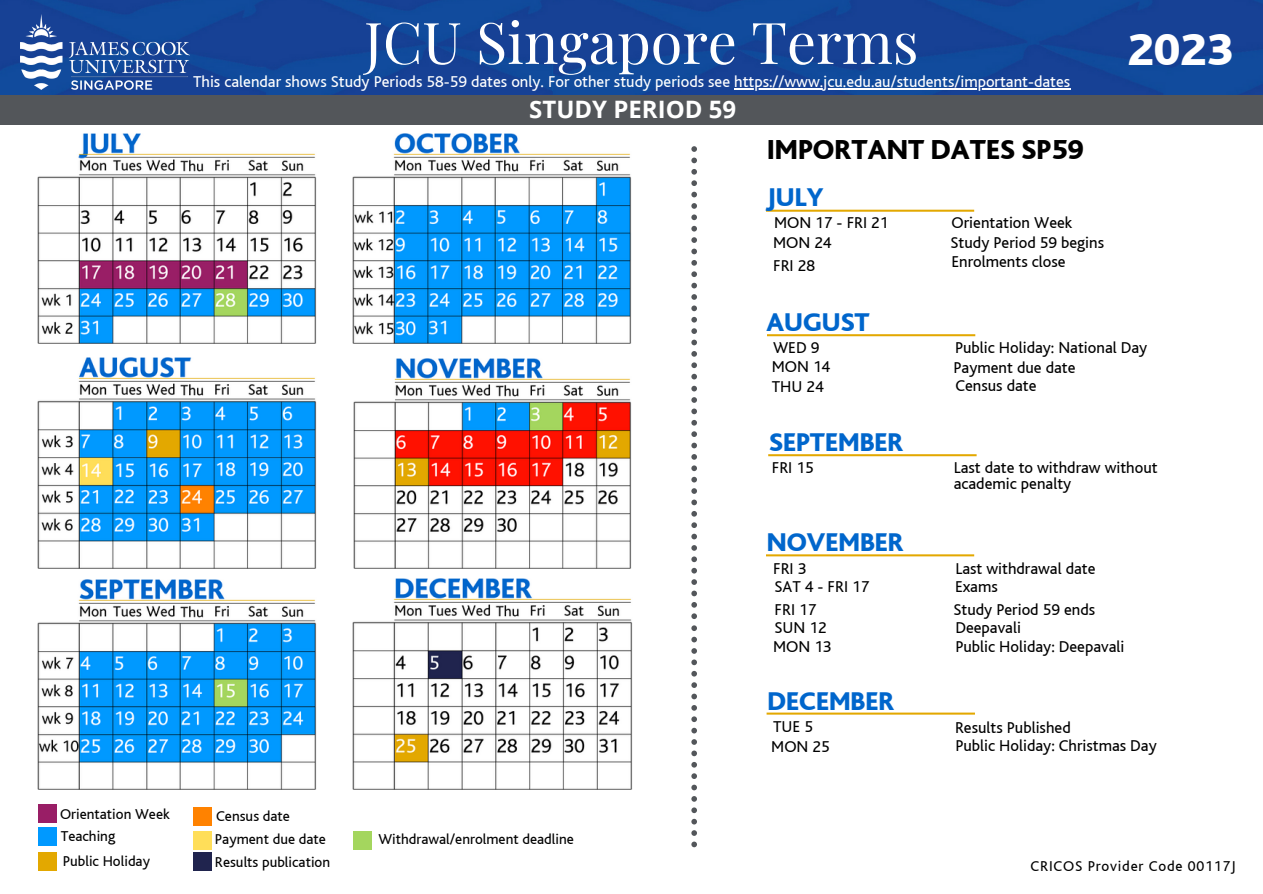
<style>
.page{position:relative;width:1263px;height:894px;background:#fff}
.page>*{position:absolute;margin:0;border:0;box-sizing:border-box;transform-origin:0 0}
.t1{font:57.45px "Playfair Display";color:#fff}
.t2{font:800 47.25px "Bliss";color:#fff}
.t3{font:800 28.95px "Bliss";color:#000}
.t4{font:800 27px "Bliss";color:#06c}
.t5{font:700 24px "Open Sans";color:#fff}
.t6{font:16.5px/19.5px "Bliss";color:#000}
.t7{font:16.5px "Bliss";color:#fff}
.t8{font:15px "Bliss";color:#000}
.t9{font:15px "Bliss";letter-spacing:.055em;color:#000}
</style>
<div class="page">
<svg style="left:766px;top:210px;width:208px;height:2px"></svg>
<svg style="left:767px;top:334px;width:208px;height:2px"></svg>
<svg style="left:768px;top:454px;width:209px;height:2px"></svg>
<svg style="left:691px;top:146px;width:6px;height:233px"></svg>
<svg style="left:691px;top:385px;width:6px;height:234px"></svg>
<svg style="left:691px;top:625px;width:6px;height:223px"></svg>
<svg style="left:766px;top:554px;width:208px;height:2px"></svg>
<img style="left:0;top:0;width:1263px;height:98px">
<div style="left:0;top:95px;width:1262px;height:29px;background:#53565a"></div>
<hr style="left:734px;top:88px;width:336px;height:1px;background:#fff">
<img style="left:21px;top:14px;width:169px;height:75px">
<svg style="left:767px;top:712px;width:208px;height:2px"></svg>
<img style="left:38px;top:133px;width:279px;height:211px">
<img style="left:38px;top:358px;width:279px;height:210px">
<img style="left:38px;top:579px;width:279px;height:210px">
<img style="left:353px;top:133px;width:279px;height:211px">
<img style="left:353px;top:358px;width:278px;height:210px">
<div style="left:38px;top:826px;width:19px;height:18px;background:#09f"></div>
<div style="left:193px;top:852px;width:19px;height:18px;background:#20244e"></div>
<div style="left:353px;top:830px;width:18px;height:18px;background:#a4d65e"></div>
<div style="left:193px;top:830px;width:19px;height:18px;background:#ffde59"></div>
<div style="left:193px;top:806px;width:19px;height:19px;background:#ff8200"></div>
<div style="left:38px;top:851px;width:19px;height:19px;background:#e3a800"></div>
<div style="left:38px;top:803px;width:18px;height:18px;background:#991e66"></div>
<img style="left:353px;top:578px;width:280px;height:211px">
<h1 class="t1" style="left:364px;top:2px;width:556px">JCU Singapore Terms</h1>
<h3 class="t5" style="left:529px;top:92px;width:208px">STUDY PERIOD 59</h3>
<p class="t7" style="left:193px;top:73px;width:879px">This calendar shows Study Periods 58-59 dates only. For other study periods see https://www.jcu.edu.au/students/important-dates</p>
<h3 class="t3" style="left:767px;top:134px;width:318px">IMPORTANT DATES SP59</h3>
<h3 class="t4" style="left:766px;top:183px;width:59px">JULY</h3>
<p class="t6" style="left:774px;top:213px;width:116px">MON 17 - FRI 21</p>
<p class="t6" style="left:951px;top:213px;width:122px">Orientation Week</p>
<p class="t6" style="left:773px;top:233px;width:60px">MON 24</p>
<p class="t6" style="left:951px;top:233px;width:155px">Study Period 59 begins<br>Enrolments close</p>
<p class="t6" style="left:773px;top:256px;width:43px">FRI 28</p>
<h3 class="t4" style="left:767px;top:308px;width:105px">AUGUST</h3>
<h2 class="t2" style="left:1127px;top:25px;width:107px">2023</h2>
<p class="t6" style="left:773px;top:338px;width:48px">WED 9</p>
<p class="t6" style="left:955px;top:337px;width:194px">Public Holiday: National Day</p>
<p class="t6" style="left:772px;top:357px;width:60px">MON 14</p>
<p class="t6" style="left:953px;top:358px;width:124px">Payment due date</p>
<p class="t6" style="left:772px;top:377px;width:54px">THU 24</p>
<p class="t6" style="left:955px;top:376px;width:83px">Census date</p>
<h3 class="t4" style="left:769px;top:428px;width:136px">SEPTEMBER</h3>
<p class="t6" style="left:772px;top:458px;width:43px">FRI 15</p>
<p class="t6" style="left:954px;top:460px;width:205px;line-height:15.8px">Last date to withdraw without academic penalty</p>
<h3 class="t4" style="left:767px;top:528px;width:138px">NOVEMBER</h3>
<p class="t6" style="left:773px;top:558px;width:35px">FRI 3</p>
<p class="t6" style="left:955px;top:558px;width:142px">Last withdrawal date</p>
<p class="t6" style="left:774px;top:577px;width:96px">SAT 4 - FRI 17</p>
<p class="t6" style="left:955px;top:577px;width:44px">Exams</p>
<p class="t6" style="left:774px;top:599px;width:43px">FRI 17</p>
<p class="t6" style="left:953px;top:600px;width:143px">Study Period 59 ends</p>
<p class="t6" style="left:774px;top:618px;width:54px">SUN 12</p>
<p class="t6" style="left:955px;top:618px;width:67px">Deepavali</p>
<p class="t6" style="left:773px;top:637px;width:60px">MON 13</p>
<h3 class="t4" style="left:767px;top:686px;width:128px">DECEMBER</h3>
<p class="t6" style="left:955px;top:637px;width:171px">Public Holiday: Deepavali</p>
<p class="t6" style="left:773px;top:717px;width:41px">TUE 5</p>
<p class="t6" style="left:955px;top:717px;width:117px">Results Published</p>
<p class="t8" style="left:60px;top:805px;width:111px">Orientation Week</p>
<p class="t8" style="left:216px;top:808px;width:75px">Census date</p>
<p class="t8" style="left:215px;top:854px;width:117px">Results publication</p>
<p class="t8" style="left:61px;top:828px;width:56px">Teaching</p>
<p class="t8" style="left:378px;top:831px;width:197px">Withdrawal/enrolment deadline</p>
<p class="t8" style="left:215px;top:831px;width:112px">Payment due date</p>
<p class="t8" style="left:63px;top:853px;width:89px">Public Holiday</p>
<p class="t6" style="left:771px;top:736px;width:60px">MON 25</p>
<p class="t6" style="left:955px;top:736px;width:203px">Public Holiday: Christmas Day</p>
<p class="t9" style="left:1030px;top:857px;width:207px">CRICOS Provider Code 00117J</p>
</div>
